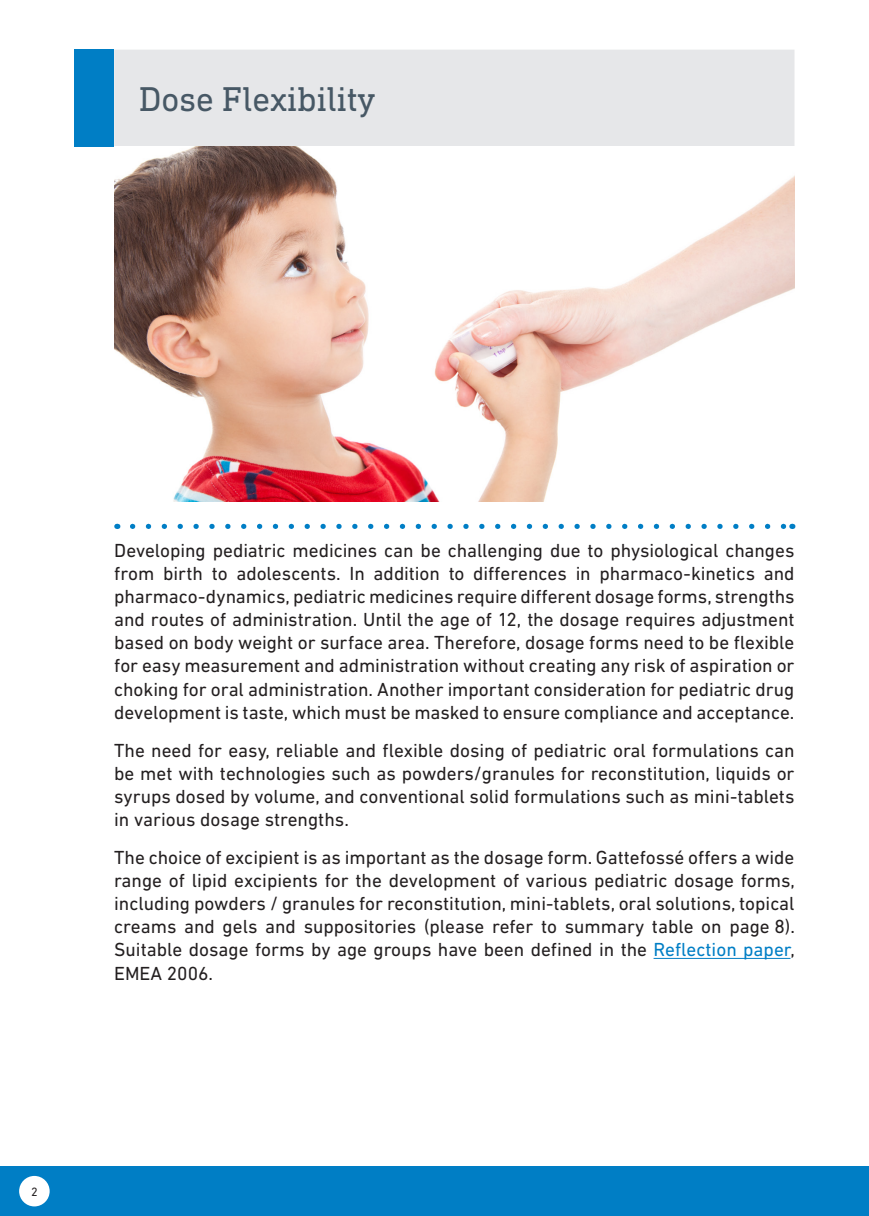
<style>
.page{position:relative;width:869px;height:1216px;background:#fff}
.page>*{position:absolute;margin:0;border:0;box-sizing:border-box;transform-origin:0 0}
.titre-page{font:35px "DIN Next Slab Pro";color:#475865}
.Tableau{font:19.25px/23.1px "DIN Next LT Pro";color:#231f20;text-align:justify}
.Lauren_P{font:19.25px/23.1px "DIN Next LT Pro";letter-spacing:-.005em;color:#231f20;text-align:justify}
.t1{font:12.25px "DIN Next LT Pro";color:#231f20}
.s1{color:#007ec5}
</style>
<div class="page">
<div style="left:0;top:1166px;width:868px;height:49px;background:#007ec5"></div>
<div style="left:19px;top:1175px;width:31px;height:31px;background:#fff;border-radius:50%"></div>
<div style="left:114px;top:50px;width:680px;height:97px;background:#e6e7e9"></div>
<div style="left:74px;top:50px;width:40px;height:97px;background:#007ec5"></div>
<svg style="left:132px;top:523px;width:651px;height:6px"></svg>
<img style="left:114px;top:147px;width:680px;height:355px">
<hr style="left:653px;top:957px;width:137px;height:1px;background:#007ec5">
<p class="titre-page" style="left:139px;top:79px;width:237px">Dose Flexibility</p>
<p class="Lauren_P" style="left:114px;top:538px;width:681px">Developing pediatric medicines can be challenging due to physiological changes from birth to adolescents. In addition to differences in pharmaco-kinetics and pharmaco-dynamics, pediatric medicines require different dosage forms, strengths and routes of administration. Until the age of 12, the dosage requires adjustment based on body weight or surface area. Therefore, dosage forms need to be flexible for easy measurement and administration without creating any risk of aspiration or choking for oral administration. Another important consideration for pediatric drug development is taste, which must be masked to ensure compliance and acceptance.</p>
<p class="Tableau" style="left:114px;top:738px;width:681px">The need for easy, reliable and flexible dosing of pediatric oral formulations can be met with technologies such as powders/granules for reconstitution, liquids or syrups dosed by volume, and conventional solid formulations such as mini-tablets in various dosage strengths.</p>
<p class="Tableau" style="left:114px;top:845px;width:682px">The choice of excipient is as important as the dosage form. Gattefossé offers a wide range of lipid excipients for the development of various pediatric dosage forms, including powders / granules for reconstitution, mini-tablets, oral solutions, topical creams and gels and suppositories (please refer to summary table on page 8).<br>Suitable dosage forms by age groups have been defined in the <span class="s1">Reflection paper</span>, EMEA 2006.</p>
<p class="t1" style="left:31px;top:1184px;width:8px">2</p>
</div>
